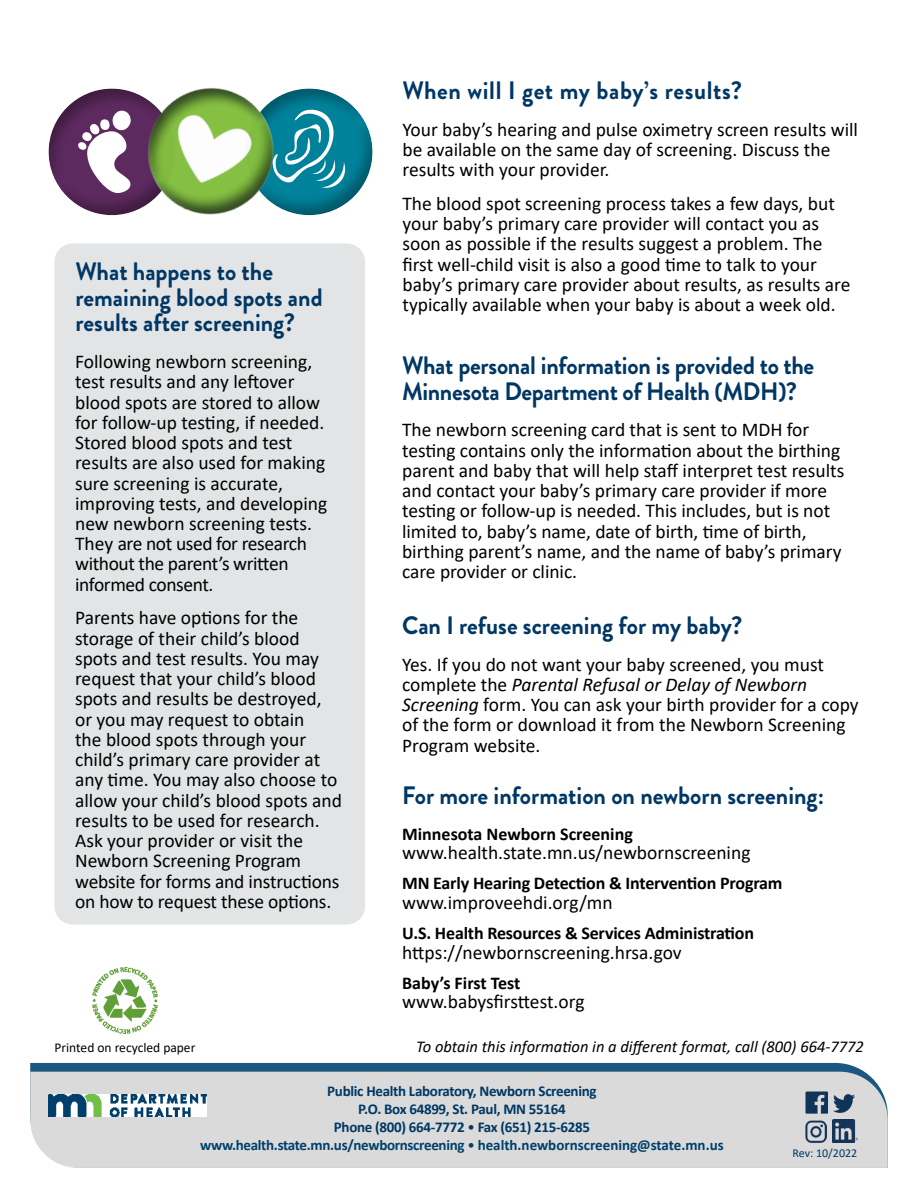
<style>
.page{position:relative;width:918px;height:1188px;background:#fff}
.page>*{position:absolute;margin:0;border:0;box-sizing:border-box;transform-origin:0 0}
.t1{font:700 25.2px/25.5px "Brandon Grotesque";color:#003764;scale:.95 1}
.t2{font:700 25.2px "Brandon Grotesque";letter-spacing:.025em;color:#003764;scale:.95 1}
.t3{font:19.5px/20.2px "Calibri";color:#000}
.t4{font:700 18px "Calibri";letter-spacing:-.01em;color:#000}
.t5{font:italic 16.5px "Calibri";color:#000}
.t6{font:700 15px/18px "Calibri";letter-spacing:-.02em;color:#003764;text-align:center}
.t7{font:13.5px "Calibri";color:#000}
.t8{font:12px "Calibri";color:#003764}
.s1{font-style:italic}
.s2{font-weight:400}
.s3{color:#003f6b}
.s4{font-weight:400;color:#003f6b}
</style>
<div class="page">
<div style="left:55px;top:244px;width:310px;height:680px;background:#e2e4e5;border-radius:18px"></div>
<div style="left:232px;top:78px;width:153px;height:140px;background:#000;opacity:.31"></div>
<div style="left:35px;top:78px;width:152px;height:140px;background:#000;opacity:.31"></div>
<svg style="left:78px;top:78px;width:268px;height:140px"></svg>
<svg style="left:30px;top:1063px;width:835px;height:9px;background:#235d85"></svg>
<div style="left:30px;top:1072px;width:858px;height:96px;background:#d9dad9"></div>
<img style="left:49px;top:1094px;width:158px;height:23px">
<img style="left:805px;top:1091px;width:23px;height:23px">
<img style="left:833px;top:1091px;width:21px;height:23px">
<img style="left:806px;top:1121px;width:21px;height:22px">
<img style="left:833px;top:1120px;width:24px;height:23px">
<img style="left:93px;top:968px;width:64px;height:65px">
<h2 class="t1" style="left:75px;top:259px;width:262px">What happens to the remaining blood spots and results after screening?</h2>
<p class="t3" style="left:75px;top:351px;width:254px">Following newborn screening, test results and any leftover blood spots are stored to allow for follow-up testing, if needed.<br>Stored blood spots and test results are also used for making sure screening is accurate, improving tests, and developing new newborn screening tests.<br>They are not used for research without the parent’s written informed consent.</p>
<p class="t3" style="left:75px;top:607px;width:268px">Parents have options for the storage of their child’s blood spots and test results. You may request that your child’s blood spots and results be destroyed, or you may request to obtain<br>the blood spots through your child’s primary care provider at any time. You may also choose to allow your child’s blood spots and results to be used for research.<br>Ask your provider or visit the<br>Newborn Screening Program website for forms and instructions on how to request these options.</p>
<h2 class="t2" style="left:402px;top:73px;width:359px">When will I get my baby’s results?</h2>
<p class="t3" style="left:402px;top:119px;width:457px">Your baby’s hearing and pulse oximetry screen results will be available on the same day of screening. Discuss the results with your provider.</p>
<p class="t3" style="left:402px;top:193px;width:450px">The blood spot screening process takes a few days, but your baby’s primary care provider will contact you as soon as possible if the results suggest a problem. The first well-child visit is also a good time to talk to your baby’s primary care provider about results, as results are typically available when your baby is about a week old.</p>
<h2 class="t1" style="left:402px;top:353px;width:435px">What personal information is provided to the<br>Minnesota Department of Health (MDH)?</h2>
<p class="t3" style="left:402px;top:419px;width:444px">The newborn screening card that is sent to MDH for testing contains only the information about the birthing parent and baby that will help staff interpret test results and contact your baby’s primary care provider if more testing or follow-up is needed. This includes, but is not limited to, baby’s name, date of birth, time of birth, birthing parent’s name, and the name of baby’s primary care provider or clinic.</p>
<h2 class="t1" style="left:402px;top:613px;width:360px">Can I refuse screening for my baby?</h2>
<p class="t3" style="left:402px;top:654px;width:458px">Yes. If you do not want your baby screened, you must complete the <span class="s1">Parental Refusal or Delay of Newborn Screening</span> form. You can ask your birth provider for a copy of the form or download it from the Newborn Screening Program website.</p>
<h2 class="t1" style="left:402px;top:783px;width:446px">For more information on newborn screening:</h2>
<p class="t4" style="left:402px;top:821px;width:232px">Minnesota Newborn Screening</p>
<p class="t3" style="left:402px;top:842px;width:350px">www.health.state.mn.us/newbornscreening</p>
<p class="t4" style="left:402px;top:870px;width:382px">MN Early Hearing Detection &amp; Intervention Program</p>
<p class="t3" style="left:402px;top:891px;width:212px">www.improveehdi.org/mn</p>
<p class="t4" style="left:402px;top:920px;width:353px">U.S. Health Resources &amp; Services Administration</p>
<p class="t3" style="left:402px;top:942px;width:281px">https://newbornscreening.hrsa.gov</p>
<p class="t4" style="left:402px;top:970px;width:120px">Baby’s First Test</p>
<p class="t3" style="left:402px;top:991px;width:184px">www.babysfirsttest.org</p>
<p class="t7" style="left:55px;top:1038px;width:142px">Printed on recycled paper</p>
<p class="t5" style="left:416px;top:1035px;width:449px">To obtain this information in a different format, call (800) 664-7772</p>
<p class="t6" style="left:200px;top:1081px;width:525px">Public Health Laboratory, Newborn Screening<br>P.O. Box 64899, St. Paul, MN 55164<br>Phone (800) 664-7772 <span class="s2">•</span> Fax (651) 215-6285 <span class="s3">www.health.state.mn.us/newbornscreening</span> <span class="s4">•</span> <span class="s3">health.newbornscreening@state.mn.us</span></p>
<p class="t8" style="left:793px;top:1144px;width:66px">Rev: 10/2022</p>
</div>
